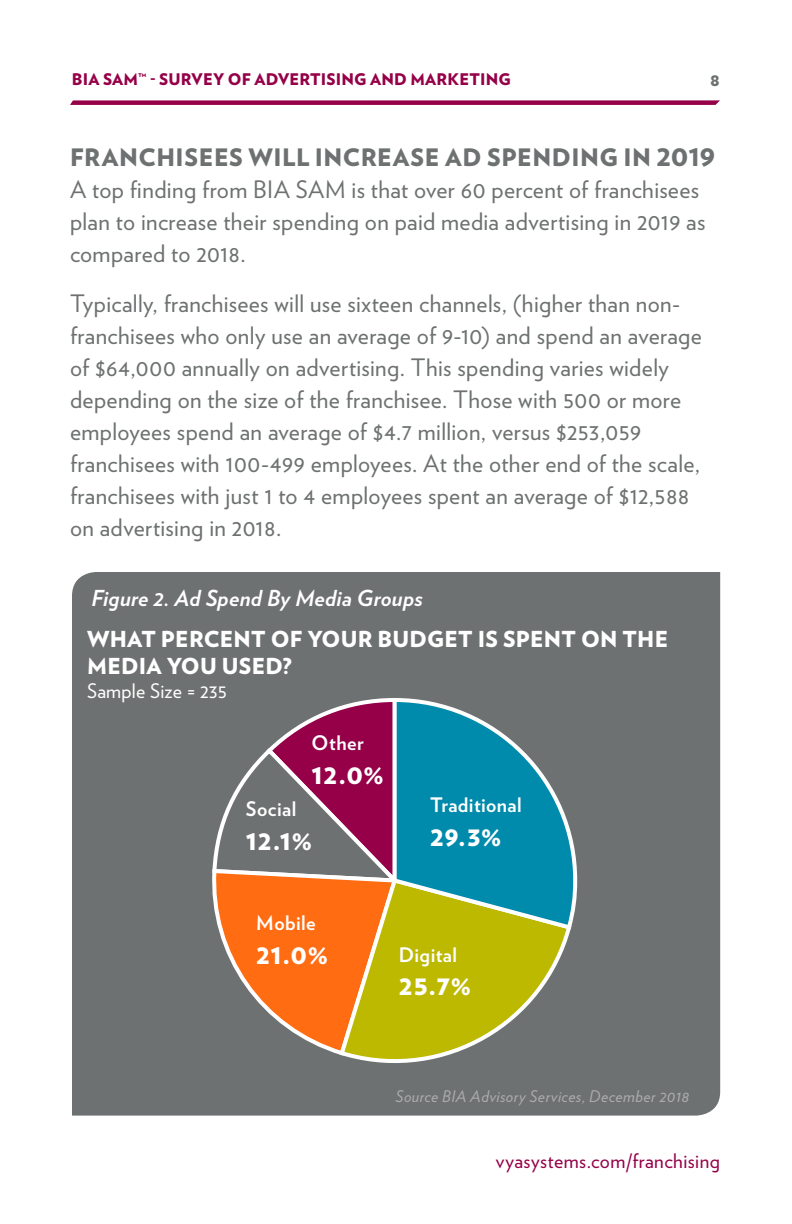
<style>
.page{position:relative;width:792px;height:1224px;background:#fff}
.page>*{position:absolute;margin:0;border:0;box-sizing:border-box;transform-origin:0 0}
.t1{font:900 28px "Verlag";color:#fff}
.t2{font:24px/32px "Verlag";letter-spacing:.015em;color:#6e7171}
.t3{font:900 24px "Verlag";letter-spacing:.02em;color:#6e7171}
.t4{font:900 22px/26.4px "Verlag";letter-spacing:.01em;color:#fff}
.t5{font:italic 700 22px "Verlag";letter-spacing:.01em;color:#fff}
.t6{font:700 20px "Verlag";letter-spacing:.02em;color:#fff}
.t7{font:20px "Verlag";letter-spacing:.02em;color:#950048}
.t8{font:20px "Verlag";letter-spacing:.01em;color:#fff}
.t9{font:900 18px "Verlag";color:#6e7171}
.t10{font:900 16px "Verlag";letter-spacing:.01em;color:#950048}
.t11{font:italic 16px "Verlag";letter-spacing:.025em;color:#aaacad}
</style>
<div class="page">
<svg style="left:70px;top:100px;width:650px;height:5px;background:#9f1a5b"></svg>
<div style="left:72px;top:572px;width:648px;height:544px;background:#6e7171"></div>
<svg style="left:210px;top:696px;width:180px;height:362px;background:#a66156"></svg>
<svg style="left:337px;top:876px;width:237px;height:205px;background:#b19d30"></svg>
<svg style="left:390px;top:696px;width:189px;height:236px;background:#399093"></svg>
<p class="t10" style="left:72px;top:66px;width:441px">BIA SAM™ - SURVEY OF ADVERTISING AND MARKETING</p>
<p class="t9" style="left:710px;top:65px;width:11px">8</p>
<p class="t3" style="left:70px;top:138px;width:647px">FRANCHISEES WILL INCREASE AD SPENDING IN 2019</p>
<p class="t2" style="left:70px;top:172px;width:637px">A top finding from BIA SAM is that over 60 percent of franchisees plan to increase their spending on paid media advertising in 2019 as compared to 2018.</p>
<p class="t2" style="left:70px;top:286px;width:633px">Typically, franchisees will use sixteen channels, (higher than non&shy;franchisees who only use an average of 9-10) and spend an average of $64,000 annually on advertising. This spending varies widely depending on the size of the franchisee. Those with 500 or more employees spend an average of $4.7 million, versus $253,059 franchisees with 100-499 employees. At the other end of the scale, franchisees with just 1 to 4 employees spent an average of $12,588 on advertising in 2018.</p>
<p class="t5" style="left:92px;top:581px;width:333px">Figure 2. Ad Spend By Media Groups</p>
<p class="t4" style="left:87px;top:625px;width:583px">WHAT PERCENT OF YOUR BUDGET IS SPENT ON THE<br>MEDIA YOU USED?</p>
<p class="t8" style="left:87px;top:675px;width:141px">Sample Size = 235</p>
<p class="t6" style="left:312px;top:727px;width:54px">Other</p>
<p class="t1" style="left:312px;top:750px;width:74px">12.0%</p>
<p class="t6" style="left:246px;top:793px;width:52px">Social</p>
<p class="t1" style="left:246px;top:817px;width:68px">12.1%</p>
<p class="t6" style="left:430px;top:789px;width:93px">Traditional</p>
<p class="t1" style="left:430px;top:812px;width:73px">29.3%</p>
<p class="t6" style="left:256px;top:907px;width:61px">Mobile</p>
<p class="t1" style="left:256px;top:930px;width:73px">21.0%</p>
<p class="t6" style="left:399px;top:939px;width:60px">Digital</p>
<p class="t1" style="left:399px;top:962px;width:74px">25.7%</p>
<p class="t11" style="left:396px;top:1084px;width:295px">Source BIA Advisory Services, December 2018</p>
<p class="t7" style="left:496px;top:1146px;width:226px">vyasystems.com/franchising</p>
</div>
